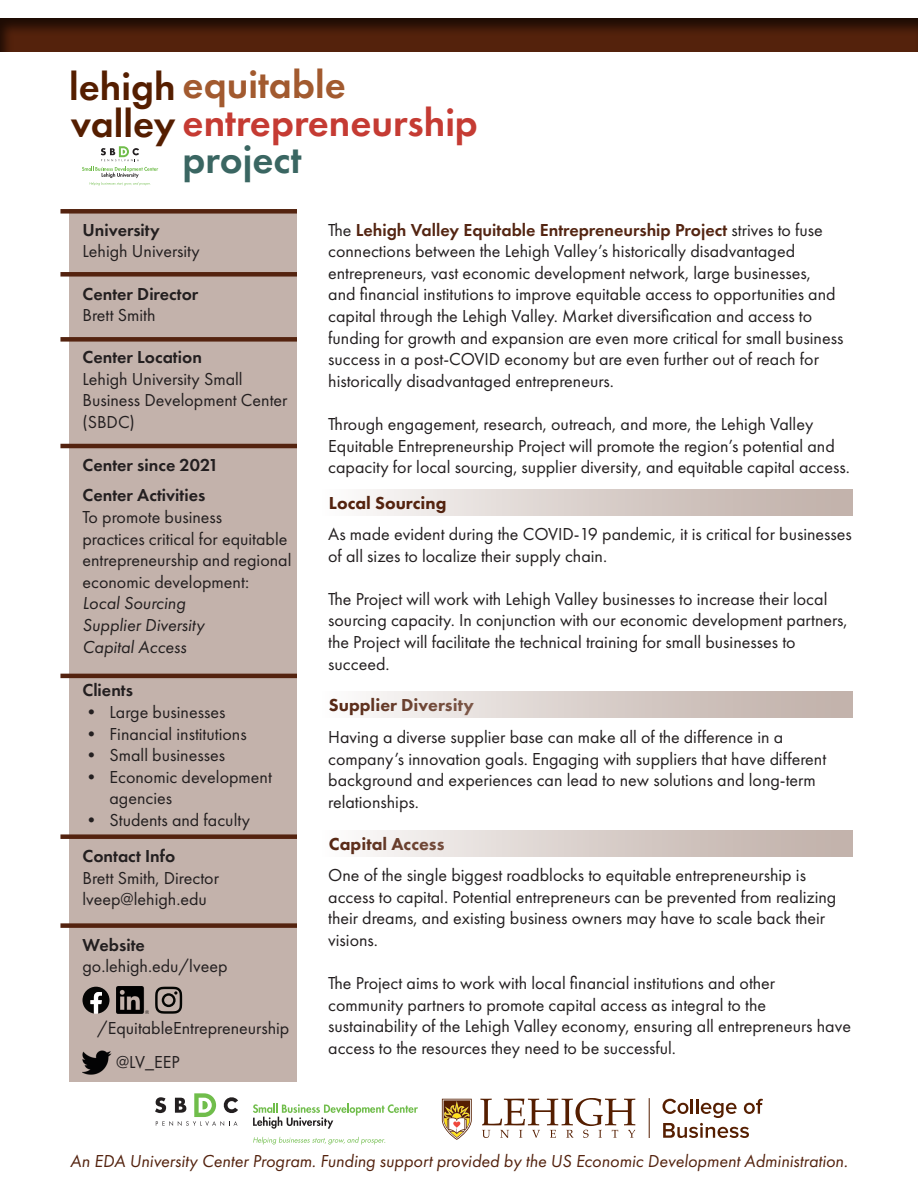
<style>
.page{position:relative;width:918px;height:1188px;background:#fff}
.page>*{position:absolute;margin:0;border:0;box-sizing:border-box;transform-origin:0 0}
.t1{font:600 40.5px/74.6px "Futura PT";color:#a25a2f}
.t2{font:600 40.5px "Futura PT";color:#c53b33}
.t3{font:18px/21.6px "Futura PT";color:#231f20}
.t4{font:600 18px/21.6px "Futura PT";color:#231f20}
.t5{font:italic 18px "Futura PT";color:#54230f}
.t6{font:italic 18px "Futura PT";color:#231f20}
.t7{font:800 18px "Futura PT";color:#54230f}
.s1{color:#551e00}
.s2{color:#3a6662}
.s3{font-weight:400}
.s4{font-weight:600;color:#542512}
</style>
<div class="page">
<div style="left:322px;top:489px;width:531px;height:27px;background:linear-gradient(to right,#faf9f9,#bdaca4)"></div>
<div style="left:69px;top:209px;width:228px;height:872px;background:#c3b2ab"></div>
<div style="left:60px;top:923px;width:237px;height:5px;background:#54230f"></div>
<div style="left:60px;top:834px;width:237px;height:5px;background:#54230f"></div>
<div style="left:60px;top:209px;width:237px;height:5px;background:#54230f"></div>
<div style="left:60px;top:272px;width:237px;height:5px;background:#54230f"></div>
<div style="left:60px;top:337px;width:237px;height:5px;background:#54230f"></div>
<hr style="left:60px;top:444px;width:237px;height:4px;background:#54230f">
<svg style="left:155px;top:1093px;width:83px;height:33px"></svg>
<svg style="left:253px;top:1137px;width:132px;height:7px"></svg>
<svg style="left:253px;top:1104px;width:165px;height:25px"></svg>
<svg style="left:442px;top:1099px;width:30px;height:41px"></svg>
<svg style="left:480px;top:1098px;width:155px;height:40px"></svg>
<hr style="left:649px;top:1098px;width:1px;height:40px;background:#551e00">
<svg style="left:663px;top:1099px;width:100px;height:39px"></svg>
<svg style="left:101px;top:146px;width:38px;height:15px"></svg>
<svg style="left:82px;top:167px;width:76px;height:18px"></svg>
<hr style="left:60px;top:674px;width:237px;height:4px;background:#54230f">
<div style="left:0;top:17px;width:918px;height:37px;background:#231f20;opacity:.75"></div>
<img style="left:82px;top:1050px;width:30px;height:25px">
<svg style="left:83px;top:987px;width:27px;height:27px"></svg>
<svg style="left:155px;top:987px;width:27px;height:27px"></svg>
<img style="left:116px;top:987px;width:32px;height:27px">
<div style="left:322px;top:691px;width:531px;height:27px;background:linear-gradient(to right,#faf9f9,#bdaca4)"></div>
<div style="left:322px;top:830px;width:531px;height:27px;background:linear-gradient(to right,#faf9f9,#bdaca4)"></div>
<p class="t1" style="left:183px;top:47px;width:165px;text-indent:-113px"><span class="s1">lehigh</span> equitable <span class="s2">project</span></p>
<p class="t2" style="left:71px;top:97px;width:409px"><span class="s1">valley</span> entrepreneurship</p>
<p class="t4" style="left:82px;top:219px;width:79px">University</p>
<p class="t3" style="left:82px;top:240px;width:119px">Lehigh University</p>
<p class="t4" style="left:82px;top:283px;width:117px">Center Director<br><span class="s3">Brett Smith</span></p>
<p class="t4" style="left:82px;top:346px;width:121px">Center Location</p>
<p class="t3" style="left:82px;top:368px;width:207px">Lehigh University Small<br>Business Development Center (SBDC)</p>
<p class="t4" style="left:82px;top:454px;width:138px">Center since 2021</p>
<p class="t4" style="left:82px;top:484px;width:124px">Center Activities</p>
<p class="t3" style="left:82px;top:506px;width:210px">To promote business<br>practices critical for equitable entrepreneurship and regional economic development:</p>
<p class="t6" style="left:82px;top:593px;width:104px">Local Sourcing</p>
<p class="t6" style="left:82px;top:614px;width:123px">Supplier Diversity</p>
<p class="t6" style="left:82px;top:636px;width:106px">Capital Access</p>
<p class="t4" style="left:82px;top:679px;width:52px">Clients</p>
<p class="t3" style="left:82px;top:701px;width:144px">• Large businesses</p>
<p class="t3" style="left:82px;top:723px;width:166px">• Financial institutions</p>
<p class="t3" style="left:82px;top:744px;width:144px">• Small businesses</p>
<p class="t3" style="left:110px;top:766px;width:164px;text-indent:-27px">• Economic development agencies</p>
<p class="t3" style="left:82px;top:809px;width:169px">• Students and faculty</p>
<p class="t4" style="left:82px;top:845px;width:94px">Contact Info</p>
<p class="t3" style="left:82px;top:867px;width:138px">Brett Smith, Director</p>
<p class="t3" style="left:82px;top:888px;width:126px">lveep@lehigh.edu</p>
<p class="t4" style="left:82px;top:934px;width:64px">Website</p>
<p class="t3" style="left:82px;top:956px;width:146px">go.lehigh.edu/lveep</p>
<p class="t3" style="left:97px;top:1018px;width:194px">/EquitableEntrepreneurship</p>
<p class="t3" style="left:116px;top:1051px;width:65px">@LV_EEP</p>
<p class="t3" style="left:328px;top:219px;width:517px">The <span class="s4">Lehigh Valley Equitable Entrepreneurship Project</span> strives to fuse connections between the Lehigh Valley’s historically disadvantaged entrepreneurs, vast economic development network, large businesses,<br>and financial institutions to improve equitable access to opportunities and capital through the Lehigh Valley. Market diversification and access to funding for growth and expansion are even more critical for small business success in a post-COVID economy but are even further out of reach for historically disadvantaged entrepreneurs.</p>
<p class="t3" style="left:328px;top:413px;width:523px">Through engagement, research, outreach, and more, the Lehigh Valley<br>Equitable Entrepreneurship Project will promote the region’s potential and capacity for local sourcing, supplier diversity, and equitable capital access.</p>
<p class="t7" style="left:329px;top:492px;width:119px">Local Sourcing</p>
<p class="t3" style="left:328px;top:523px;width:525px">As made evident during the COVID-19 pandemic, it is critical for businesses of all sizes to localize their supply chain.</p>
<p class="t3" style="left:328px;top:588px;width:521px">The Project will work with Lehigh Valley businesses to increase their local sourcing capacity. In conjunction with our economic development partners, the Project will facilitate the technical training for small businesses to succeed.</p>
<p class="t7" style="left:329px;top:694px;width:147px">Supplier Diversity</p>
<p class="t3" style="left:328px;top:726px;width:500px">Having a diverse supplier base can make all of the difference in a company’s innovation goals. Engaging with suppliers that have different background and experiences can lead to new solutions and long-term relationships.</p>
<p class="t7" style="left:329px;top:833px;width:117px">Capital Access</p>
<p class="t3" style="left:328px;top:864px;width:510px">One of the single biggest roadblocks to equitable entrepreneurship is access to capital. Potential entrepreneurs can be prevented from realizing their dreams, and existing business owners may have to scale back their visions.</p>
<p class="t3" style="left:328px;top:972px;width:524px">The Project aims to work with local financial institutions and other community partners to promote capital access as integral to the sustainability of the Lehigh Valley economy, ensuring all entrepreneurs have access to the resources they need to be successful.</p>
<p class="t5" style="left:70px;top:1150px;width:779px">An EDA University Center Program. Funding support provided by the US Economic Development Administration.</p>
</div>
